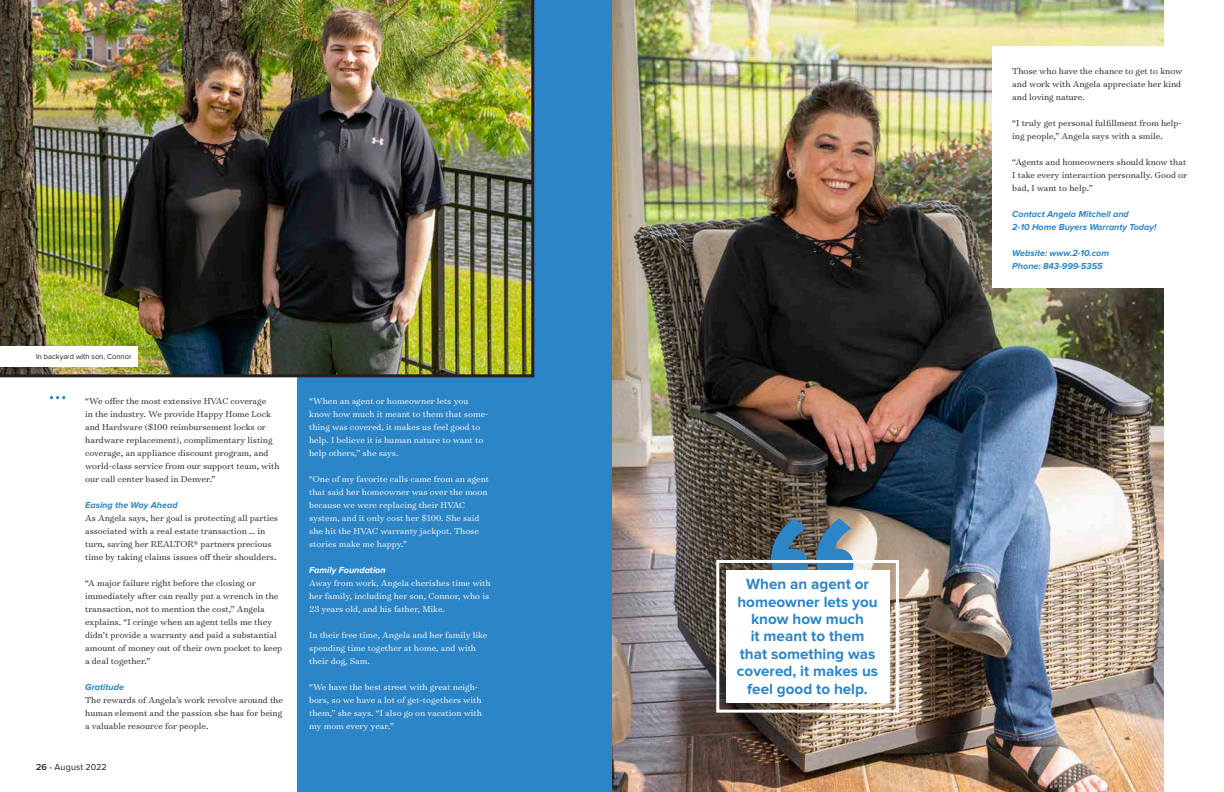
<style>
.page{position:relative;width:1224px;height:792px;background:#fff}
.page>*{position:absolute;margin:0;border:0;box-sizing:border-box;transform-origin:0 0}
.t1{font:700 15.2px/17.4px "Proxima Nova";color:#2b85c7;text-align:center}
.t2{font:300 9.8px/13px "Surveyor Text";color:#231f20}
.t3{font:300 9.8px/13px "Surveyor Text";color:#fff}
.t4{font:italic 700 9px/13px "Proxima Nova";color:#2b85c7}
.t5{font:italic 700 9px "Proxima Nova";color:#fff}
.t6{font:9px "Proxima Nova";letter-spacing:.01em;color:#231f20}
.t7{font:7.5px "Proxima Nova";color:#231f20}
.s1{font-weight:600}
.s2{color:#19a8e0}
</style>
<div class="page">
<img style="left:612px;top:0;width:552px;height:792px">
<div style="left:297px;top:0;width:315px;height:792px;background:#2b85c7"></div>
<img style="left:0;top:0;width:534px;height:377px">
<div style="left:992px;top:46px;width:205px;height:242px;background:#fff"></div>
<svg style="left:50px;top:396px;width:15px;height:3px"></svg>
<div style="left:0;top:347px;width:137px;height:20px;background:#fff"></div>
<svg style="left:771px;top:518px;width:82px;height:52px;background:#4c7794"></svg>
<div style="left:726px;top:570px;width:163px;height:133px;background:#fff"></div>
<div style="left:716px;top:560px;width:183px;height:153px;border:3px solid #fff"></div>
<p class="t7" style="left:36px;top:352px;width:97px">In backyard with son, Connor</p>
<p class="t2" style="left:85px;top:394px;width:196px">“We offer the most extensive HVAC coverage<br>in the industry. We provide Happy Home Lock and Hardware ($100 reimbursement locks or hardware replacement), complimentary listing coverage, an appliance discount program, and world-class service from our support team, with our call center based in Denver.”</p>
<p class="t4" style="left:85px;top:499px;width:94px">Easing the Way Ahead</p>
<p class="t2" style="left:85px;top:511px;width:194px">As Angela says, her goal is protecting all parties associated with a real estate transaction … in turn, saving her REALTOR® partners precious time by taking claims issues off their shoulders.</p>
<p class="t2" style="left:85px;top:576px;width:199px">“A major failure right before the closing or immediately after can really put a wrench in the transaction, not to mention the cost,” Angela explains. “I cringe when an agent tells me they didn’t provide a warranty and paid a substantial amount of money out of their own pocket to keep a deal together.”</p>
<p class="t4" style="left:85px;top:681px;width:40px">Gratitude</p>
<p class="t2" style="left:85px;top:693px;width:199px;text-align:justify">The rewards of Angela’s work revolve around the human element and the passion she has for being a valuable resource for people.</p>
<p class="t6" style="left:36px;top:762px;width:72px"><span class="s1">26</span> <span class="s2">•</span> August 2022</p>
<p class="t3" style="left:309px;top:394px;width:181px">“When an agent or homeowner lets you know how much it meant to them that some&shy;thing was covered, it makes us feel good to help. I believe it is human nature to want to help others,” she says.</p>
<p class="t3" style="left:309px;top:472px;width:182px">“One of my favorite calls came from an agent that said her homeowner was over the moon because we were replacing their HVAC system, and it only cost her $100. She said she hit the HVAC warranty jackpot. Those stories make me happy.”</p>
<p class="t5" style="left:309px;top:566px;width:78px">Family Foundation</p>
<p class="t3" style="left:309px;top:576px;width:183px">Away from work, Angela cherishes time with her family, including her son, Connor, who is<br>23 years old, and his father, Mike.</p>
<p class="t3" style="left:309px;top:628px;width:180px">In their free time, Angela and her family like spending time together at home, and with their dog, Sam.</p>
<p class="t3" style="left:309px;top:680px;width:174px">“We have the best street with great neigh&shy;bors, so we have a lot of get-togethers with them,” she says. “I also go on vacation with my mom every year.”</p>
<h1 class="t1" style="left:737px;top:576px;width:143px">When an agent or homeowner lets you know how much<br>it meant to them that something was covered, it makes us feel good to help.</h1>
<p class="t2" style="left:1012px;top:64px;width:172px;text-align:justify">Those who have the chance to get to know and work with Angela appreciate her kind and loving nature.</p>
<p class="t2" style="left:1012px;top:116px;width:171px">“I truly get personal fulfillment from help&shy;ing people,” Angela says with a smile.</p>
<p class="t2" style="left:1012px;top:155px;width:176px;text-align:justify">“Agents and homeowners should know that I take every interaction personally. Good or bad, I want to help.”</p>
<p class="t4" style="left:1012px;top:208px;width:146px">Contact Angela Mitchell and<br>2-10 Home Buyers Warranty Today!</p>
<p class="t4" style="left:1012px;top:247px;width:98px">Website: www.2-10.com<br>Phone: 843-999-5355</p>
</div>
